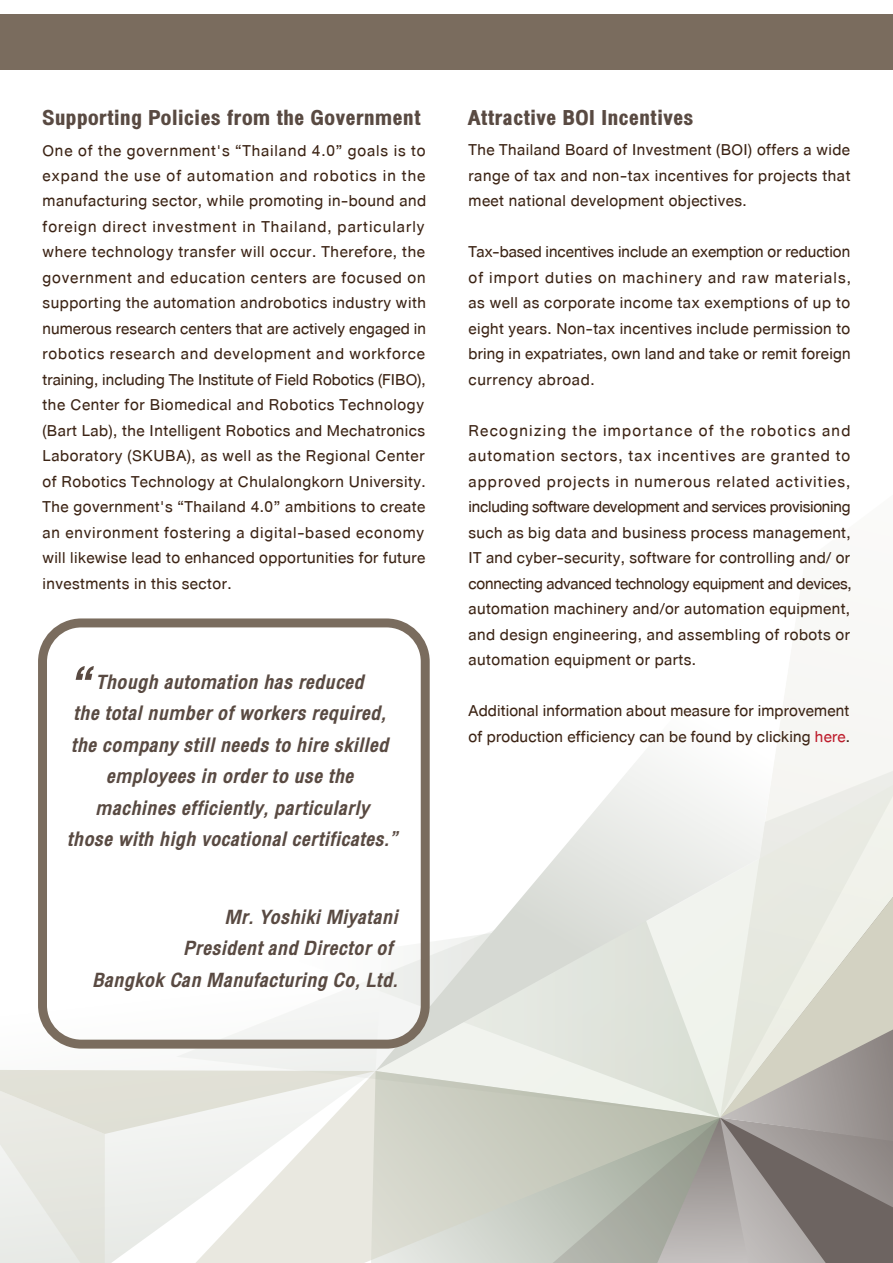
<style>
.page{position:relative;width:893px;height:1263px;background:#fff}
.page>*{position:absolute;margin:0;border:0;box-sizing:border-box;transform-origin:0 0}
.t1{font:italic 700 condensed 75px "DB Heavent";color:#594a42}
.t2{font:900 condensed 30px "DB Heavent";letter-spacing:.02em;color:#594a42}
.t3{font:italic 700 condensed 28.5px/31.5px "DB Heavent";letter-spacing:.01em;color:#594a42;text-align:right}
.t4{font:22.5px/25.5px "DB Heavent";letter-spacing:.015em;color:#3c2415;text-align:justify}
.s1{color:#be1e2d}
</style>
<div class="page">
<svg style="left:385px;top:1118px;width:150px;height:145px;background:#d1d4c9"></svg>
<svg style="left:535px;top:1118px;width:358px;height:145px;background:#a2a19a"></svg>
<div style="left:720px;top:677px;width:173px;height:441px;background:#f7f6f4"></div>
<svg style="left:385px;top:764px;width:508px;height:353px;background:#d6d6cd"></svg>
<svg style="left:48px;top:977px;width:337px;height:286px"></svg>
<svg style="left:376px;top:628px;width:428px;height:443px"></svg>
<svg style="left:0;top:1070px;width:376px;height:193px"></svg>
<div style="left:0;top:14px;width:893px;height:56px;background:#7a6c5e"></div>
<div style="left:38px;top:618px;width:392px;height:430px;border:9px solid #7a6c5e;border-radius:39px"></div>
<h2 class="t2" style="left:43px;top:101px;width:379px">Supporting Policies from the Government</h2>
<h2 class="t2" style="left:468px;top:101px;width:227px">Attractive BOI Incentives</h2>
<p class="t4" style="left:43px;top:137px;width:385px">One of the government's “Thailand 4.0” goals is to expand the use of automation and robotics in the manufacturing sector, while promoting in-bound and foreign direct investment in Thailand, particularly where technology transfer will occur. Therefore, the government and education centers are focused on supporting the automation androbotics industry with numerous research centers that are actively engaged in robotics research and development and workforce training, including The Institute of Field Robotics (FIBO), the Center for Biomedical and Robotics Technology (Bart Lab), the Intelligent Robotics and Mechatronics Laboratory (SKUBA), as well as the Regional Center of Robotics Technology at Chulalongkorn University.<br>The government's “Thailand 4.0” ambitions to create an environment fostering a digital-based economy will likewise lead to enhanced opportunities for future investments in this sector.</p>
<p class="t4" style="left:469px;top:137px;width:383px">The Thailand Board of Investment (BOI) offers a wide range of tax and non-tax incentives for projects that meet national development objectives.</p>
<p class="t4" style="left:469px;top:239px;width:384px">Tax-based incentives include an exemption or reduction of import duties on machinery and raw materials, as well as corporate income tax exemptions of up to eight years. Non-tax incentives include permission to bring in expatriates, own land and take or remit foreign currency abroad.</p>
<p class="t4" style="left:469px;top:418px;width:385px">Recognizing the importance of the robotics and automation sectors, tax incentives are granted to approved projects in numerous related activities, including software development and services provisioning such as big data and business process management, IT and cyber-security, software for controlling and/ or connecting advanced technology equipment and devices, automation machinery and/or automation equipment, and design engineering, and assembling of robots or automation equipment or parts.</p>
<p class="t4" style="left:469px;top:698px;width:383px">Additional information about measure for improvement of production efficiency can be found by clicking <span class="s1">here</span>.</p>
<h1 class="t1" style="left:70px;top:645px;width:22px">“</h1>
<p class="t3" style="left:68px;top:666px;width:332px;text-align:center">Though automation has reduced<br>the total number of workers required, the company still needs to hire skilled employees in order to use the machines efficiently, particularly<br>those with high vocational certificates.”</p>
<p class="t3" style="left:94px;top:901px;width:307px">Mr. Yoshiki Miyatani<br>President and Director of<br>Bangkok Can Manufacturing Co, Ltd.</p>
</div>
